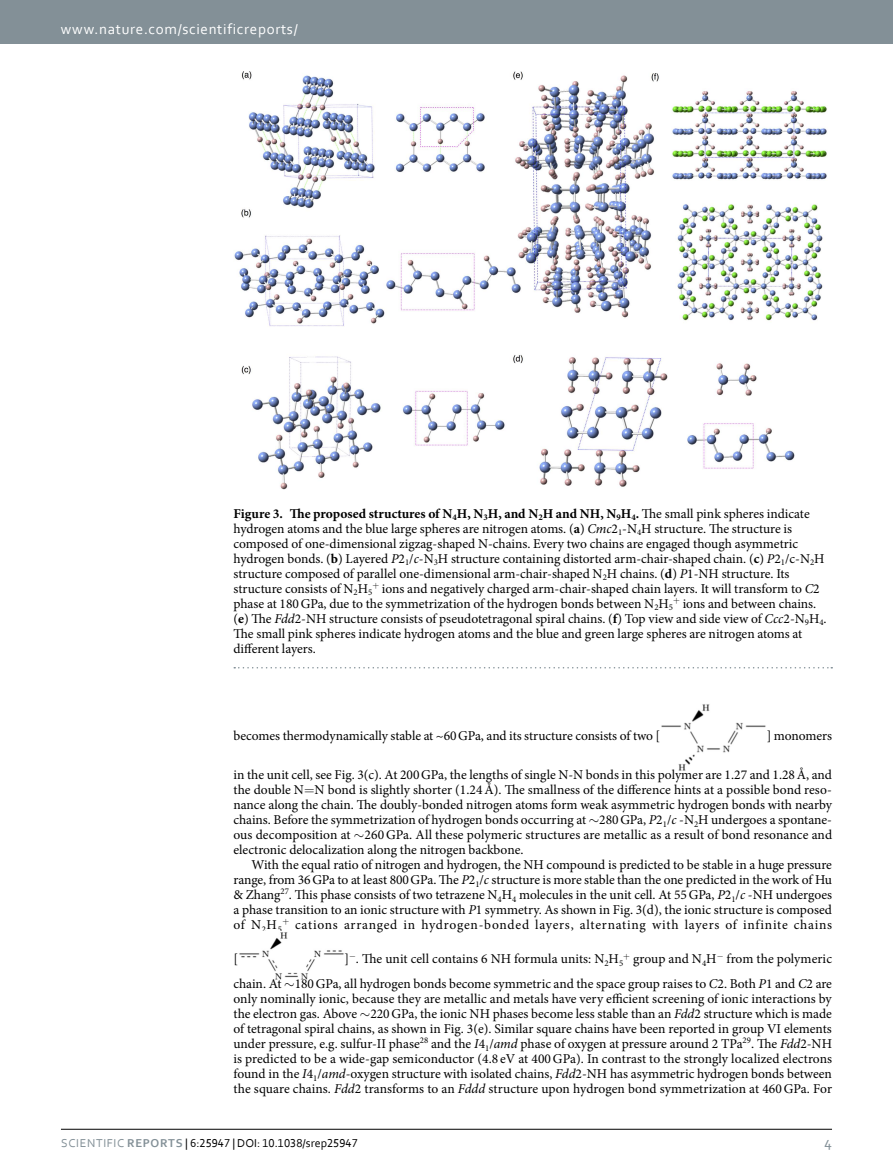
<style>
.page{position:relative;width:893px;height:1174px;background:#fff}
.page>*{position:absolute;margin:0;border:0;box-sizing:border-box;transform-origin:0 0}
.t1{font:15px "Corbel";letter-spacing:.045em;color:#fff}
.t2{font:15px "Corbel";color:#839097}
.t3{font:13.5px/15px "Minion Pro";color:#000;text-align:justify}
.t4{font:12px "Corbel";color:#000}
.s1{font-weight:700}
.s2{font-style:italic}
.s3{color:#839097}
.s4{font-weight:700;color:#839097}
</style>
<div class="page">
<div style="left:0;top:0;width:893px;height:43px;background:#839097"></div>
<hr style="left:61px;top:1129px;width:771px;height:1px;background:#000">
<img style="left:661px;top:704px;width:105px;height:67px">
<img style="left:239px;top:932px;width:105px;height:48px">
<img style="left:234px;top:71px;width:593px;height:419px">
<svg style="left:234px;top:667px;width:598px;height:1px"></svg>
<p class="t1" style="left:61px;top:19px;width:238px">www.nature.com/scientificreports/</p>
<p class="t3" style="left:233px;top:506px;width:595px;text-align:left"><span class="s1">Figure 3. The proposed structures of N</span><sub>4</sub><span class="s1">H, N</span><sub>3</sub><span class="s1">H, and N</span><sub>2</sub><span class="s1">H and NH, N</span><sub>9</sub><span class="s1">H</span><sub>4</sub><span class="s1">.</span> The small pink spheres indicate hydrogen atoms and the blue large spheres are nitrogen atoms. (<span class="s1">a</span>) <span class="s2">Cmc</span>2<sub>1</sub>-N<sub>4</sub>H structure. The structure is composed of one-dimensional zigzag-shaped N-chains. Every two chains are engaged though asymmetric hydrogen bonds. (<span class="s1">b</span>) Layered <span class="s2">P</span>2<sub>1</sub>/<span class="s2">c</span>-N<sub>3</sub>H structure containing distorted arm-chair-shaped chain. (<span class="s1">c</span>) <span class="s2">P</span>2<sub>1</sub>/c-N<sub>2</sub>H structure composed of parallel one-dimensional arm-chair-shaped N<sub>2</sub>H chains. (<span class="s1">d</span>) <span class="s2">P</span>1-NH structure. Its structure consists of N<sub>2</sub>H<sub>5</sub> ions and negatively charged arm-chair-shaped chain layers. It will transform to <span class="s2">C</span>2 phase at 180GPa, due to the symmetrization of the hydrogen bonds between N<sub>2</sub>H<sub>5</sub> ions and between chains. (<span class="s1">e</span>) The <span class="s2">Fdd</span>2-NH structure consists of pseudotetragonal spiral chains. (<span class="s1">f</span>) Top view and side view of <span class="s2">Ccc</span>2-N<sub>9</sub>H<sub>4</sub>.<br>The small pink spheres indicate hydrogen atoms and the blue and green large spheres are nitrogen atoms at different layers.</p>
<p class="t3" style="left:233px;top:728px;width:428px">becomes thermodynamically stable at ~60GPa, and its structure consists of two [</p>
<p class="t3" style="left:767px;top:728px;width:67px">] monomers</p>
<p class="t3" style="left:233px;top:767px;width:600px">in the unit cell, see Fig. 3(c). At 200GPa, the lengths of single N-N bonds in this polymer are 1.27 and 1.28Å, and the double N N bond is slightly shorter (1.24Å). The smallness of the difference hints at a possible bond reso&shy;nance along the chain. The doubly-bonded nitrogen atoms form weak asymmetric hydrogen bonds with nearby chains. Before the symmetrization of hydrogen bonds occurring at ∼280GPa, <span class="s2">P</span>2<sub>1</sub>/<span class="s2">c</span> -N<sub>2</sub>H undergoes a spontane&shy;ous decomposition at ∼260GPa. All these polymeric structures are metallic as a result of bond resonance and electronic delocalization along the nitrogen backbone.</p>
<p class="t3" style="left:233px;top:857px;width:600px;text-indent:18px">With the equal ratio of nitrogen and hydrogen, the NH compound is predicted to be stable in a huge pressure range, from 36GPa to at least 800GPa. The <span class="s2">P</span>2<sub>1</sub>/<span class="s2">c</span> structure is more stable than the one predicted in the work of Hu &amp; Zhang<sup>27</sup>. This phase consists of two tetrazene N<sub>4</sub>H<sub>4</sub> molecules in the unit cell. At 55GPa, <span class="s2">P</span>2<sub>1</sub>/<span class="s2">c</span> -NH undergoes a phase transition to an ionic structure with <span class="s2">P</span>1 symmetry. As shown in Fig. 3(d), the ionic structure is composed of N<sub>2</sub>H<sub>5</sub> cations arranged in hydrogen-bonded layers, alternating with layers of infinite chains</p>
<p class="t3" style="left:233px;top:951px;width:6px">[</p>
<p class="t3" style="left:233px;top:947px;width:600px;line-height:24.5px;text-align:right">]−. The unit cell contains 6 NH formula units: N<sub>2</sub>H<sub>5</sub> group and N<sub>4</sub>H− from the polymeric<br>chain. At ∼180GPa, all hydrogen bonds become symmetric and the space group raises to <span class="s2">C</span>2. Both <span class="s2">P</span>1 and <span class="s2">C</span>2 are</p>
<p class="t3" style="left:233px;top:991px;width:600px">only nominally ionic, because they are metallic and metals have very efficient screening of ionic interactions by the electron gas. Above ∼220GPa, the ionic NH phases become less stable than an <span class="s2">Fdd</span>2 structure which is made of tetragonal spiral chains, as shown in Fig. 3(e). Similar square chains have been reported in group VI elements under pressure, e.g. sulfur-II phase<sup>28</sup> and the <span class="s2">I</span>4<sub>1</sub>/<span class="s2">amd</span> phase of oxygen at pressure around 2 TPa<sup>29</sup>. The <span class="s2">Fdd</span>2-NH is predicted to be a wide-gap semiconductor (4.8 eV at 400GPa). In contrast to the strongly localized electrons found in the <span class="s2">I</span>4<sub>1</sub>/<span class="s2">amd</span>-oxygen structure with isolated chains, <span class="s2">Fdd</span>2-NH has asymmetric hydrogen bonds between the square chains. <span class="s2">Fdd</span>2 transforms to an <span class="s2">Fddd</span> structure upon hydrogen bond symmetrization at 460GPa. For</p>
<p class="t4" style="left:61px;top:1135px;width:298px"><span class="s3">Scientific</span> <span class="s4">REPORTS</span> | 6:25947 | DOI: 10.1038/srep25947</p>
<p class="t2" style="left:824px;top:1132px;width:9px">4</p>
</div>
